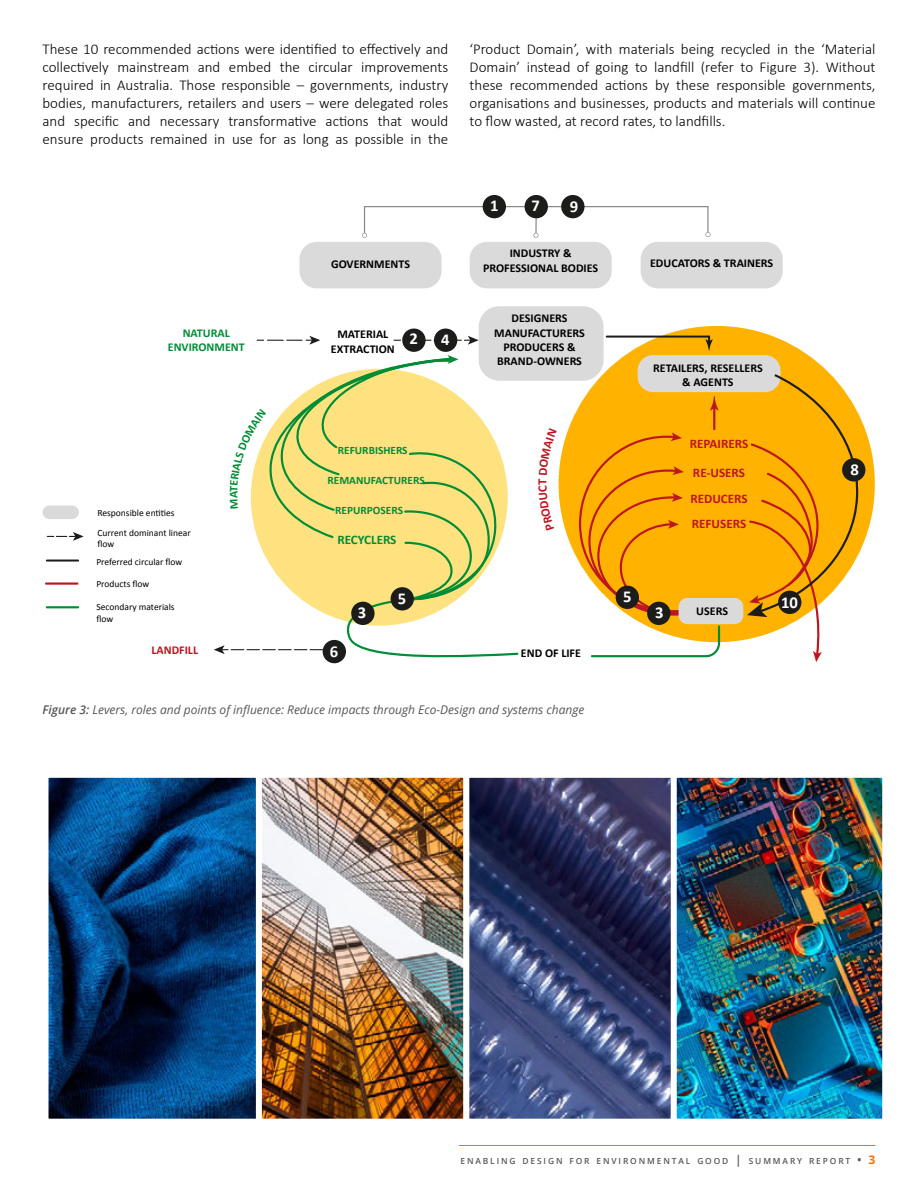
<style>
.page{position:relative;width:918px;height:1188px;background:#fff}
.page>*{position:absolute;margin:0;border:0;box-sizing:border-box;transform-origin:0 0}
.t1{font:700 16.65px "Calibri";color:#fff}
.t2{font:300 15px/18px "Calibri";color:#000;text-align:justify}
.t3{font:700 13.05px "Calibri";color:#bd1621}
.t4{font:700 13.05px "Calibri";color:#008d36}
.t5{font:700 12px/14.4px "Calibri";color:#000;text-align:center}
.t6{font:italic 12px "Open Sans";color:#575756}
.t7{font:700 12px/14.4px "Calibri";color:#008d36;text-align:center}
.t8{font:700 12px "Calibri";color:#bd1621}
.t9{font:700 11.25px "Calibri";color:#008d36}
.t10{font:9.45px/11.4px "Calibri";color:#000}
.t11{font:600 8.4px "Open Sans";letter-spacing:.225em;color:#575756}
.s1{font-weight:600}
.s2{font-size:12px}
.s3{font-weight:700;font-size:12px;color:#f87104}
</style>
<div class="page">
<hr style="left:459px;top:1145px;width:416px;height:1px;background:#f87104">
<div style="left:559px;top:326px;width:316px;height:316px;background:#ffb300;border-radius:50%"></div>
<div style="left:479px;top:306px;width:125px;height:75px;background:#dadada;border-radius:20px"></div>
<div style="left:300px;top:242px;width:142px;height:46px;background:#dadada;border-radius:17px"></div>
<div style="left:470px;top:242px;width:142px;height:46px;background:#dadada;border-radius:17px"></div>
<div style="left:641px;top:242px;width:142px;height:46px;background:#dadada;border-radius:17px"></div>
<svg style="left:257px;top:336px;width:63px;height:9px"></svg>
<svg style="left:394px;top:336px;width:85px;height:9px"></svg>
<hr style="left:607px;top:336px;width:102px;height:2px;background:#1c1c1b">
<svg style="left:705px;top:337px;width:8px;height:14px"></svg>
<hr style="left:713px;top:406px;width:2px;height:23px;background:#bd1621">
<svg style="left:710px;top:396px;width:9px;height:15px"></svg>
<svg style="left:578px;top:432px;width:107px;height:185px"></svg>
<div style="left:638px;top:355px;width:142px;height:37px;background:#dadada;border-radius:15px"></div>
<div style="left:679px;top:598px;width:64px;height:26px;background:#dadada;border-radius:9px"></div>
<svg style="left:747px;top:372px;width:113px;height:290px"></svg>
<svg style="left:362px;top:205px;width:348px;height:33px"></svg>
<svg style="left:590px;top:624px;width:131px;height:34px"></svg>
<div style="left:43px;top:506px;width:36px;height:13px;background:#dadada;border-radius:7px"></div>
<hr style="left:47px;top:560px;width:31px;height:2px;background:#1c1c1b">
<hr style="left:46px;top:582px;width:31px;height:3px;background:#bd1621">
<hr style="left:47px;top:606px;width:31px;height:2px;background:#008d36">
<svg style="left:47px;top:532px;width:37px;height:9px"></svg>
<div style="left:483px;top:195px;width:23px;height:23px;background:#1c1c1b;border-radius:50%"></div>
<div style="left:525px;top:195px;width:23px;height:23px;background:#1c1c1b;border-radius:50%"></div>
<div style="left:561px;top:195px;width:24px;height:23px;background:#1c1c1b;border-radius:50%"></div>
<div style="left:402px;top:329px;width:24px;height:23px;background:#1c1c1b;border-radius:50%"></div>
<div style="left:434px;top:329px;width:23px;height:23px;background:#1c1c1b;border-radius:50%"></div>
<div style="left:842px;top:458px;width:23px;height:24px;background:#1c1c1b;border-radius:50%"></div>
<div style="left:778px;top:591px;width:23px;height:23px;background:#1c1c1b;border-radius:50%"></div>
<div style="left:616px;top:586px;width:23px;height:23px;background:#1c1c1b;border-radius:50%"></div>
<div style="left:647px;top:602px;width:23px;height:23px;background:#1c1c1b;border-radius:50%"></div>
<img style="left:50px;top:779px;width:205px;height:339px">
<div style="left:43px;top:772px;width:219px;height:353px;border:6px solid #fff"></div>
<img style="left:263px;top:779px;width:200px;height:339px">
<div style="left:256px;top:772px;width:214px;height:353px;border:6px solid #fff"></div>
<svg style="left:470px;top:779px;width:200px;height:339px"></svg>
<div style="left:463px;top:772px;width:214px;height:353px;border:6px solid #fff"></div>
<img style="left:678px;top:779px;width:203px;height:339px">
<div style="left:671px;top:772px;width:217px;height:353px;border:6px solid #fff"></div>
<svg style="left:214px;top:355px;width:306px;height:307px"></svg>
<p class="t2" style="left:43px;top:40px;width:407px">These 10 recommended actions were identified to effectively and collectively mainstream and embed the circular improvements required in Australia. Those responsible – governments, industry bodies, manufacturers, retailers and users – were delegated roles and specific and necessary transformative actions that would ensure products remained in use for as long as possible in the</p>
<p class="t2" style="left:470px;top:40px;width:407px">‘Product Domain’, with materials being recycled in the ‘Material Domain’ instead of going to landfill (refer to Figure 3). Without these recommended actions by these responsible governments, organisations and businesses, products and materials will continue to flow wasted, at record rates, to landfills.</p>
<p class="t1" style="left:490px;top:195px;width:10px">1</p>
<p class="t1" style="left:532px;top:195px;width:10px">7</p>
<p class="t1" style="left:570px;top:196px;width:10px">9</p>
<p class="t5" style="left:331px;top:257px;width:81px">GOVERNMENTS</p>
<p class="t5" style="left:483px;top:246px;width:117px">INDUSTRY &amp;<br>PROFESSIONAL BODIES</p>
<p class="t5" style="left:650px;top:256px;width:125px">EDUCATORS &amp; TRAINERS</p>
<p class="t7" style="left:168px;top:326px;width:78px">NATURAL<br>ENVIRONMENT</p>
<p class="t5" style="left:331px;top:327px;width:65px">MATERIAL<br>EXTRACTION</p>
<p class="t1" style="left:410px;top:328px;width:10px">2</p>
<p class="t1" style="left:441px;top:329px;width:10px">4</p>
<p class="t9" style="left:338px;top:443px;width:71px">REFURBISHERS</p>
<p class="t10" style="left:97px;top:506px;width:79px">Responsible entities</p>
<p class="t10" style="left:97px;top:527px;width:95px;line-height:10.6px">Current dominant linear flow</p>
<p class="t10" style="left:96px;top:556px;width:88px">Preferred circular flow</p>
<p class="t10" style="left:96px;top:578px;width:55px">Products flow</p>
<p class="t10" style="left:96px;top:601px;width:80px">Secondary materials flow</p>
<p class="t8" style="left:151px;top:642px;width:48px">LANDFILL</p>
<p class="t7" style="left:226px;top:498px;width:9px;rotate:-90deg">A</p>
<p class="t9" style="left:327px;top:473px;width:99px">REMANUFACTURERS</p>
<p class="t9" style="left:335px;top:503px;width:69px">REPURPOSERS</p>
<p class="t4" style="left:337px;top:531px;width:61px">RECYCLERS</p>
<p class="t1" style="left:330px;top:641px;width:10px">6</p>
<p class="t1" style="left:358px;top:602px;width:10px">3</p>
<p class="t1" style="left:398px;top:588px;width:10px">5</p>
<p class="t5" style="left:494px;top:311px;width:92px">DESIGNERS<br>MANUFACTURERS<br>PRODUCERS &amp;<br>BRAND-OWNERS</p>
<p class="t5" style="left:521px;top:646px;width:62px">END OF LIFE</p>
<p class="t6" style="left:43px;top:701px;width:543px"><span class="s1">Figure 3:</span> Levers, roles and points of influence: Reduce impacts through Eco-Design and systems change</p>
<p class="t5" style="left:653px;top:361px;width:111px">RETAILERS, RESELLERS &amp; AGENTS</p>
<p class="t3" style="left:690px;top:436px;width:60px">REPAIRERS</p>
<p class="t3" style="left:693px;top:465px;width:54px">RE-USERS</p>
<p class="t3" style="left:690px;top:490px;width:59px">REDUCERS</p>
<p class="t3" style="left:692px;top:515px;width:56px">REFUSERS</p>
<p class="t1" style="left:623px;top:586px;width:10px">5</p>
<p class="t1" style="left:655px;top:602px;width:10px">3</p>
<p class="t5" style="left:696px;top:604px;width:33px">USERS</p>
<p class="t1" style="left:781px;top:592px;width:18px">10</p>
<p class="t1" style="left:850px;top:459px;width:10px">8</p>
<p class="t11" style="left:460px;top:1155px;width:417px">ENABLING DESIGN FOR ENVIRONMENTAL GOOD <span class="s2">|</span> SUMMARY REPORT <span class="s2">•</span> <span class="s3">3</span></p>
</div>
